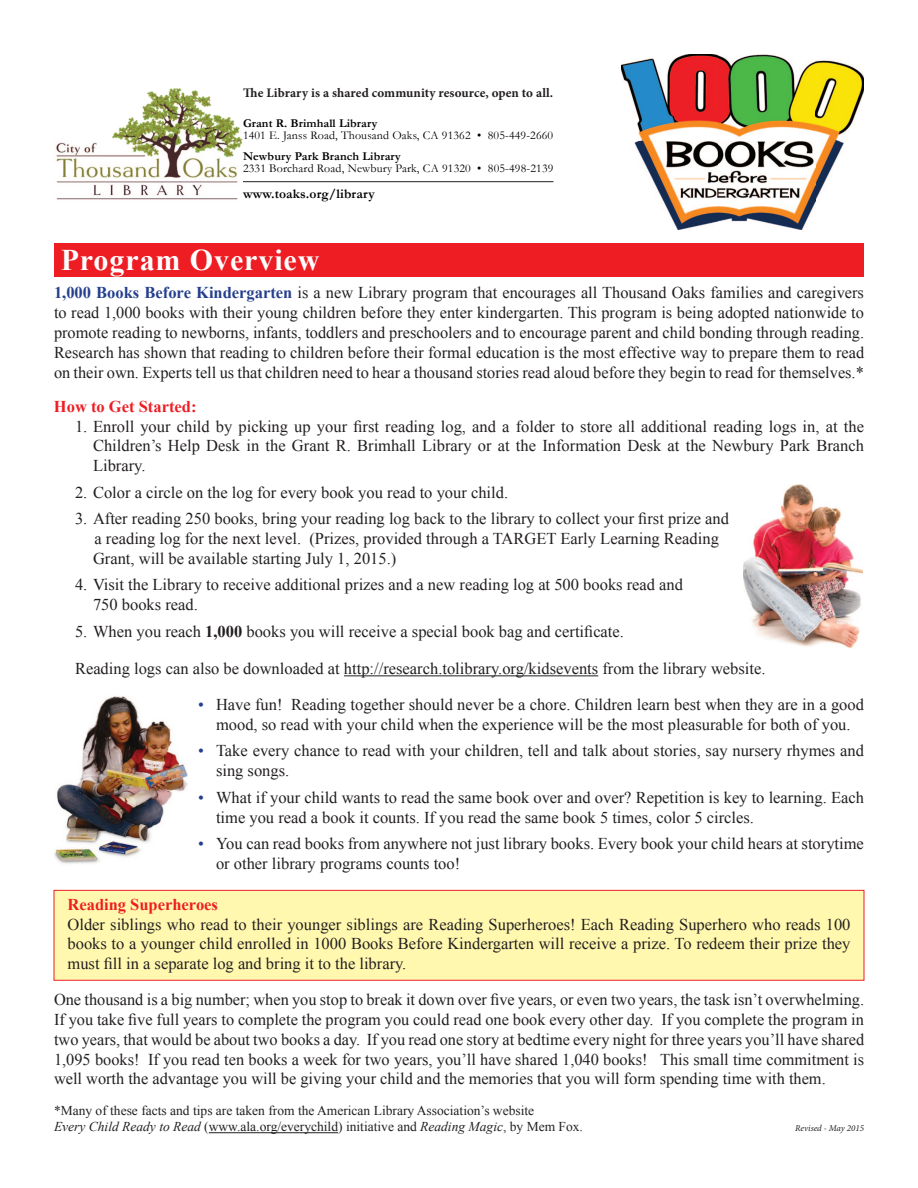
<style>
.page{position:relative;width:918px;height:1188px;background:#fff}
.page>*{position:absolute;margin:0;border:0;box-sizing:border-box;transform-origin:0 0}
.t1{font:700 30px "Times New Roman";letter-spacing:.03em;color:#fff}
.t2{font:16.5px/19.8px "Times New Roman";color:#231f20}
.t3{font:700 16.5px "Times New Roman";color:#ee1d23}
.t4{font:13.5px/16.2px "Times New Roman";color:#231f20}
.t5{font:700 13.5px "Garamond";letter-spacing:.01em;color:#000}
.t6{font:700 13.05px "Minion Pro";letter-spacing:.005em;color:#231f20}
.t7{font:12px "Garamond";letter-spacing:.01em;color:#000}
.t8{font:700 12px "Garamond";letter-spacing:.01em;color:#000}
.t9{font:italic 9px "Minion Pro";color:#231f20}
.s1{font-weight:700;color:#253f8e}
.s2{font-weight:700}
.s3{color:#253f8e}
.s4{font-style:italic}
</style>
<div class="page">
<div style="left:54px;top:890px;width:810px;height:91px;background:#fff8ae;border:1px solid #ee1d23"></div>
<img style="left:621px;top:54px;width:243px;height:176px">
<div style="left:54px;top:243px;width:810px;height:34px;background:#ee1d23"></div>
<img style="left:135px;top:88px;width:40px;height:35px">
<hr style="left:344px;top:675px;width:254px;height:1px;background:#231f20">
<hr style="left:209px;top:1132px;width:129px;height:1px;background:#231f20">
<hr style="left:243px;top:181px;width:311px;height:1px;background:#231f20">
<img style="left:744px;top:484px;width:119px;height:164px">
<img style="left:54px;top:696px;width:134px;height:168px">
<p class="t6" style="left:258px;top:84px;width:297px">e Library is a shared community resource, open to all.</p>
<p class="t8" style="left:243px;top:115px;width:136px">Grant R. Brimhall Library</p>
<p class="t7" style="left:243px;top:127px;width:312px">1401 E. Janss Road, Thousand Oaks, CA 91362 • 805-449-2660</p>
<p class="t8" style="left:243px;top:148px;width:159px">Newbury Park Branch Library</p>
<p class="t7" style="left:243px;top:160px;width:312px">2331 Borchard Road, Newbury Park, CA 91320 • 805-498-2139</p>
<p class="t5" style="left:243px;top:184px;width:133px">www.toaks.org/library</p>
<h1 class="t1" style="left:61px;top:239px;width:260px">Program Overview</h1>
<p class="t2" style="left:54px;top:283px;width:812px;text-align:justify"><span class="s1">1,000 Books Before Kindergarten</span> is a new Library program that encourages all Thousand Oaks families and caregivers to read 1,000 books with their young children before they enter kindergarten. This program is being adopted nationwide to promote reading to newborns, infants, toddlers and preschoolers and to encourage parent and child bonding through reading.<br>Research has shown that reading to children before their formal education is the most effective way to prepare them to read on their own. Experts tell us that children need to hear a thousand stories read aloud before they begin to read for themselves.*</p>
<p class="t3" style="left:54px;top:395px;width:144px">How to Get Started:</p>
<p class="t2" style="left:93px;top:416px;width:773px;text-align:justify;text-indent:-18px">1. Enroll your child by picking up your first reading log, and a folder to store all additional reading logs in, at the Children’s Help Desk in the Grant R. Brimhall Library or at the Information Desk at the Newbury Park Branch Library.</p>
<p class="t2" style="left:75px;top:482px;width:435px">2. Color a circle on the log for every book you read to your child.</p>
<p class="t2" style="left:93px;top:509px;width:637px;text-indent:-18px">3. After reading 250 books, bring your reading log back to the library to collect your first prize and a reading log for the next level. (Prizes, provided through a TARGET Early Learning Reading<br>Grant, will be available starting July 1, 2015.)</p>
<p class="t2" style="left:93px;top:575px;width:592px;text-indent:-18px">4. Visit the Library to receive additional prizes and a new reading log at 500 books read and<br>750 books read.</p>
<p class="t2" style="left:75px;top:621px;width:551px">5. When you reach <span class="s2">1,000</span> books you will receive a special book bag and certificate.</p>
<p class="t2" style="left:75px;top:658px;width:692px">Reading logs can also be downloaded at http://research.tolibrary.org/kidsevents from the library website.</p>
<p class="t2" style="left:198px;top:694px;width:667px;text-align:center"><span class="s3">•</span> Have fun! Reading together should never be a chore. Children learn best when they are in a good mood, so read with your child when the experience will be the most pleasurable for both of you.</p>
<p class="t2" style="left:216px;top:741px;width:650px;text-indent:-18px"><span class="s3">•</span> Take every chance to read with your children, tell and talk about stories, say nursery rhymes and sing songs.</p>
<p class="t2" style="left:216px;top:787px;width:650px;text-indent:-18px"><span class="s3">•</span> What if your child wants to read the same book over and over? Repetition is key to learning. Each time you read a book it counts. If you read the same book 5 times, color 5 circles.</p>
<p class="t2" style="left:216px;top:833px;width:649px;text-indent:-18px"><span class="s3">•</span> You can read books from anywhere not just library books. Every book your child hears at storytime or other library programs counts too!</p>
<p class="t3" style="left:68px;top:893px;width:152px">Reading Superheroes</p>
<p class="t2" style="left:68px;top:914px;width:785px;text-align:justify">Older siblings who read to their younger siblings are Reading Superheroes! Each Reading Superhero who reads 100 books to a younger child enrolled in 1000 Books Before Kindergarten will receive a prize. To redeem their prize they must fill in a separate log and bring it to the library.</p>
<p class="t2" style="left:54px;top:990px;width:812px;text-align:justify">One thousand is a big number; when you stop to break it down over five years, or even two years, the task isn’t overwhelming.<br>If you take five full years to complete the program you could read one book every other day. If you complete the program in two years, that would be about two books a day. If you read one story at bedtime every night for three years you’ll have shared 1,095 books! If you read ten books a week for two years, you’ll have shared 1,040 books! This small time commitment is well worth the advantage you will be giving your child and the memories that you will form spending time with them.</p>
<p class="t4" style="left:54px;top:1102px;width:530px">*Many of these facts and tips are taken from the American Library Association’s website<br><span class="s4">Every Child Ready to Read</span> (www.ala.org/everychild) initiative and <span class="s4">Reading Magic</span>, by Mem Fox.</p>
<p class="t9" style="left:795px;top:1122px;width:70px">Revised - May 2015</p>
</div>
